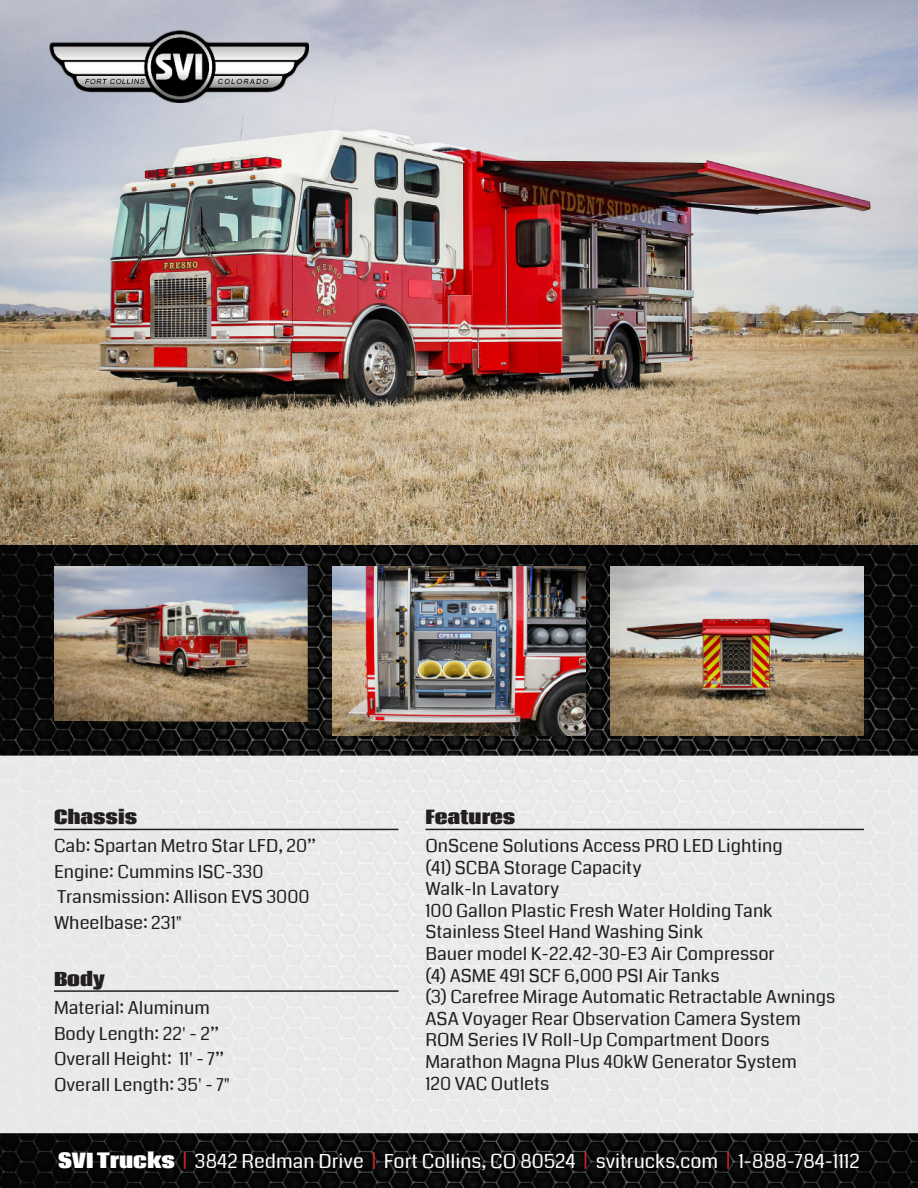
<style>
.page{position:relative;width:918px;height:1188px;background:#fff}
.page>*{position:absolute;margin:0;border:0;box-sizing:border-box;transform-origin:0 0}
.t1{font:19.5px "Coda";color:#fff}
.t2{font:18px/21.6px "Coda";color:#231f20}
.t3{font:800 18px "Coda";color:#231f20}
.s1{font-weight:800}
.s2{color:#d1232a}
</style>
<div class="page">
<img style="left:0;top:544px;width:918px;height:644px">
<hr style="left:54px;top:829px;width:345px;height:1px;background:#231f20">
<hr style="left:54px;top:990px;width:345px;height:2px;background:#231f20">
<hr style="left:426px;top:829px;width:438px;height:1px;background:#231f20">
<img style="left:54px;top:566px;width:254px;height:156px">
<img style="left:332px;top:566px;width:254px;height:169px">
<img style="left:610px;top:566px;width:254px;height:169px">
<img style="left:0;top:0;width:918px;height:544px">
<img style="left:50px;top:30px;width:259px;height:72px">
<p class="t3" style="left:54px;top:808px;width:85px">Chassis</p>
<p class="t2" style="left:54px;top:833px;width:264px;line-height:25.5px">Cab: Spartan Metro Star LFD, 20”<br>Engine: Cummins ISC-330<br>Transmission: Allison EVS 3000<br>Wheelbase: 231"</p>
<p class="t3" style="left:54px;top:971px;width:52px">Body</p>
<p class="t2" style="left:54px;top:996px;width:177px;line-height:25.5px">Material: Aluminum<br>Body Length: 22' - 2”<br>Overall Height: 11' - 7”<br>Overall Length: 35' - 7"</p>
<p class="t3" style="left:426px;top:808px;width:91px">Features</p>
<p class="t2" style="left:426px;top:835px;width:411px">OnScene Solutions Access PRO LED Lighting<br>(41) SCBA Storage Capacity<br>Walk-In Lavatory<br>100 Gallon Plastic Fresh Water Holding Tank Stainless Steel Hand Washing Sink<br>Bauer model K-22.42-30-E3 Air Compressor<br>(4) ASME 491 SCF 6,000 PSI Air Tanks<br>(3) Carefree Mirage Automatic Retractable Awnings ASA Voyager Rear Observation Camera System ROM Series IV Roll-Up Compartment Doors Marathon Magna Plus 40kW Generator System<br>120 VAC Outlets</p>
<p class="t1" style="left:58px;top:1152px;width:803px"><span class="s1">SVI Trucks</span> <span class="s2">|</span> 3842 Redman Drive <span class="s2">|</span> Fort Collins, CO 80524 <span class="s2">|</span> svitrucks.com <span class="s2">|</span> 1-888-784-1112</p>
</div>
